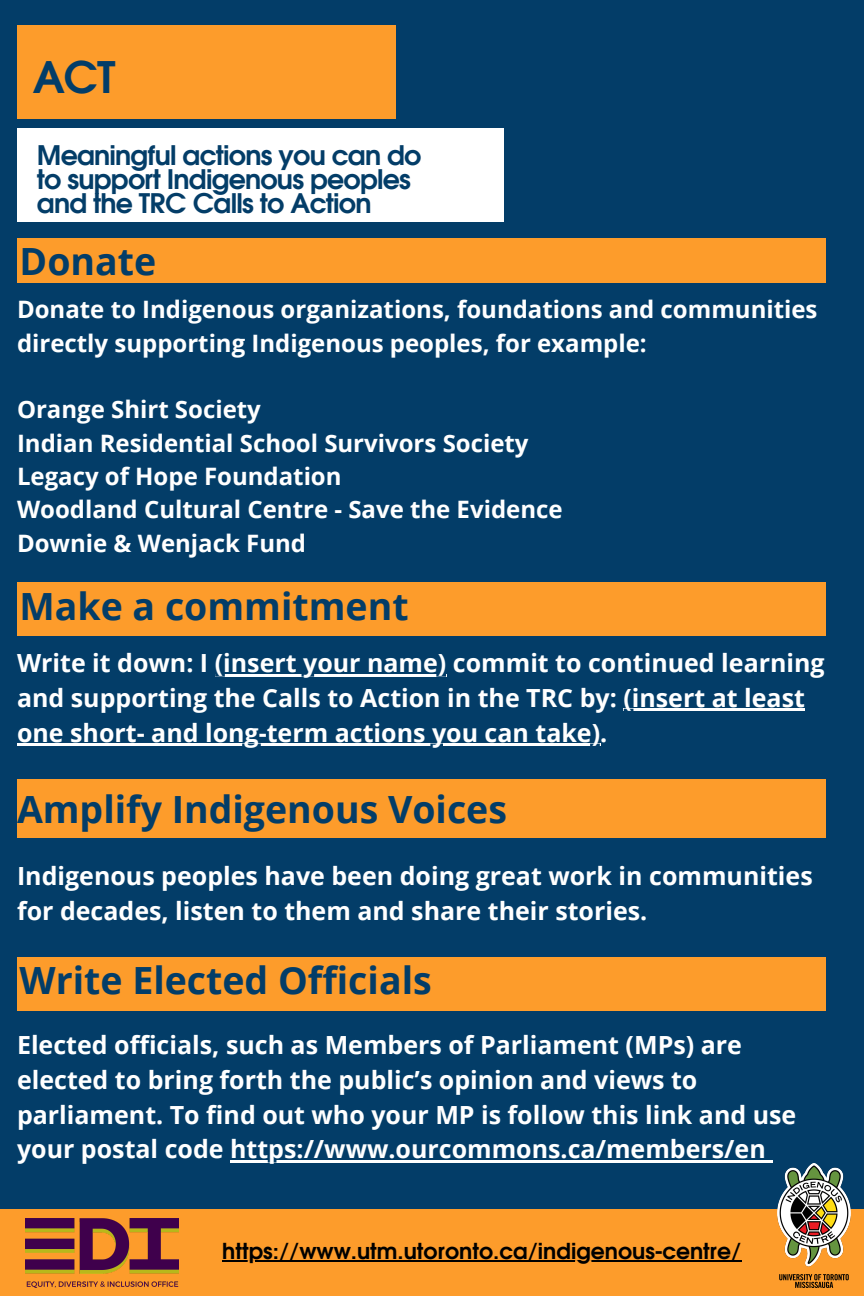
<style>
.page{position:relative;width:864px;height:1296px;background:#033d68}
.page>*{position:absolute;margin:0;border:0;box-sizing:border-box;transform-origin:0 0}
.t1{font:700 43.5px "Evolventa";color:#033d68}
.t2{font:700 37.5px "Open Sans";color:#033d68}
.t3{font:700 27px/24px "Evolventa";letter-spacing:-.03em;color:#033d68}
.t4{font:700 25px/34.9px "Open Sans";color:#fff}
.t5{font:700 24px/33.4px "Open Sans";color:#fff}
.t6{font:700 22px "Evolventa";color:#000}
</style>
<div class="page">
<div style="left:17px;top:129px;width:486px;height:93px;background:#fff"></div>
<div style="left:17px;top:26px;width:379px;height:93px;background:#fd9c2b"></div>
<div style="left:0;top:1210px;width:864px;height:86px;background:#fd9c2b"></div>
<hr style="left:222px;top:1260px;width:519px;height:2px;background:#000">
<img style="left:25px;top:1218px;width:153px;height:70px">
<img style="left:778px;top:1164px;width:73px;height:124px">
<div style="left:17px;top:238px;width:809px;height:45px;background:#fd9c2b"></div>
<div style="left:17px;top:583px;width:809px;height:53px;background:#fd9c2b"></div>
<hr style="left:215px;top:674px;width:231px;height:2px;background:#fff">
<hr style="left:623px;top:709px;width:182px;height:2px;background:#fff">
<hr style="left:17px;top:744px;width:583px;height:2px;background:#fff">
<div style="left:17px;top:957px;width:809px;height:54px;background:#fd9c2b"></div>
<hr style="left:230px;top:1160px;width:536px;height:2px;background:#fff">
<svg style="left:766px;top:1160px;width:6px;height:2px"></svg>
<div style="left:17px;top:779px;width:809px;height:59px;background:#fd9c2b"></div>
<p class="t1" style="left:33px;top:58px;width:84px">ACT</p>
<p class="t3" style="left:37px;top:145px;width:386px">Meaningful actions you can do to support Indigenous peoples and the TRC Calls to Action</p>
<p class="t2" style="left:20px;top:235px;width:138px">Donate</p>
<p class="t5" style="left:17px;top:292px;width:802px">Donate to Indigenous organizations, foundations and communities directly supporting Indigenous peoples, for example:</p>
<p class="t5" style="left:17px;top:392px;width:245px">Orange Shirt Society</p>
<p class="t5" style="left:17px;top:426px;width:513px">Indian Residential School Survivors Society</p>
<p class="t5" style="left:17px;top:459px;width:326px">Legacy of Hope Foundation</p>
<p class="t5" style="left:17px;top:492px;width:547px">Woodland Cultural Centre - Save the Evidence</p>
<p class="t5" style="left:17px;top:526px;width:291px">Downie &amp; Wenjack Fund</p>
<p class="t2" style="left:20px;top:580px;width:391px">Make a commitment</p>
<p class="t4" style="left:17px;top:645px;width:809px">Write it down: I (insert your name) commit to continued learning and supporting the Calls to Action in the TRC by: (insert at least one short- and long-term actions you can take).</p>
<p class="t2" style="left:17px;top:783px;width:492px">Amplify Indigenous Voices</p>
<p class="t4" style="left:17px;top:858px;width:797px">Indigenous peoples have been doing great work in communities for decades, listen to them and share their stories.</p>
<p class="t2" style="left:20px;top:954px;width:414px">Write Elected Officials</p>
<p class="t4" style="left:17px;top:1027px;width:781px">Elected officials, such as Members of Parliament (MPs) are elected to bring forth the public’s opinion and views to parliament. To find out who your MP is follow this link and use your postal code https://www.ourcommons.ca/members/en</p>
<p class="t6" style="left:222px;top:1242px;width:521px">https://www.utm.utoronto.ca/indigenous-centre/</p>
</div>
